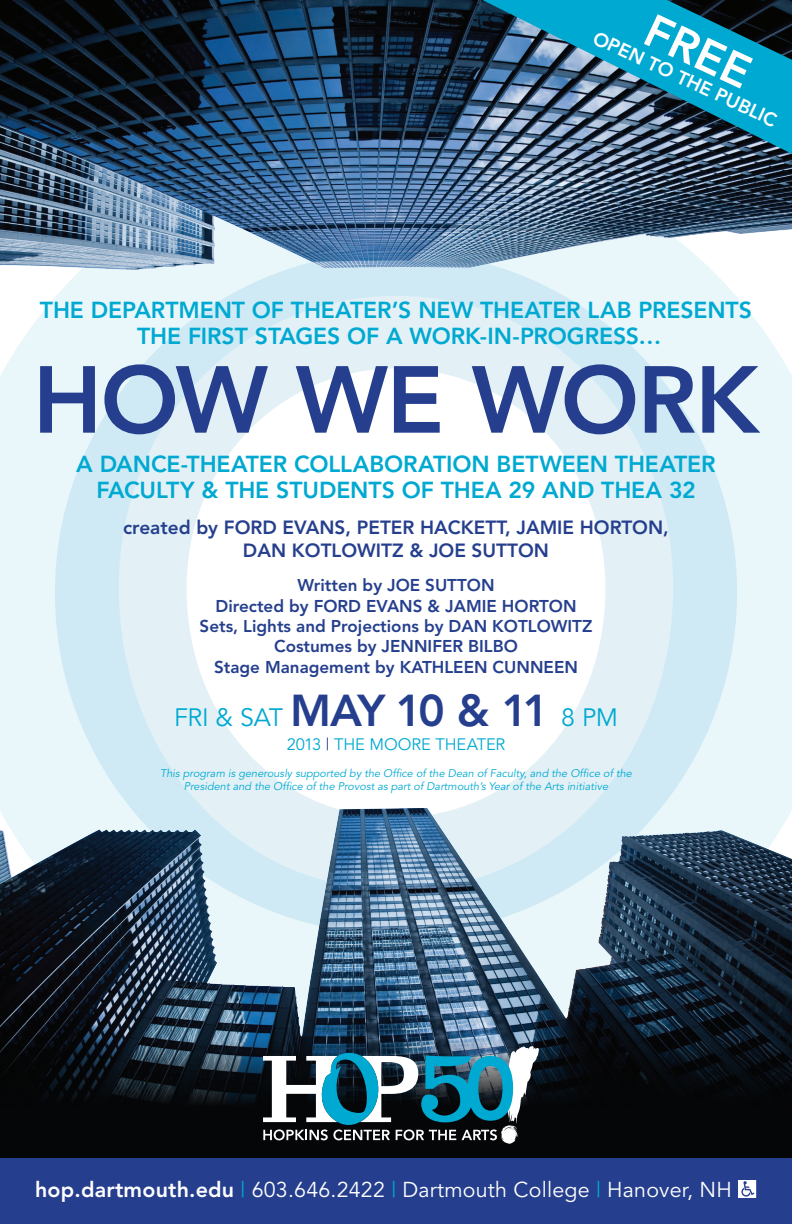
<style>
.page{position:relative;width:792px;height:1224px;background:#fff}
.page>*{position:absolute;margin:0;border:0;box-sizing:border-box;transform-origin:0 0}
.t1{font:800 94px "Avenir";letter-spacing:-.02em;color:#253f8e}
.t2{font:800 46px "Avenir";color:#fff}
.t3{font:25px "Avenir";letter-spacing:-.02em;color:#00a9d1}
.t4{font:800 23px/26px "Avenir";letter-spacing:-.005em;color:#00a9d1;text-align:center}
.t5{font:21.4px "Avenir";letter-spacing:.01em;color:#fff}
.t6{font:800 19px/22.8px "Avenir";color:#253f8e;text-align:center}
.t7{font:800 19px "Avenir";color:#fff}
.t8{font:800 17px/20.4px "Avenir";color:#253f8e;text-align:center}
.t9{font:16.5px "Avenir";letter-spacing:-.01em;color:#00a9d1}
.t10{font:italic 11px/13.2px "Avenir";color:#00a9d1;text-align:center}
.s1{font-weight:800;font-size:44.3px;color:#253f8e}
.s2{color:#253f8e}
.s3{font-weight:800}
.s4{color:#00a9d1}
</style>
<div class="page">
<div style="left:0;top:355px;width:792px;height:413px;background:#e9f7fb"></div>
<svg style="left:55px;top:355px;width:682px;height:413px"></svg>
<img style="left:0;top:0;width:792px;height:355px">
<img style="left:0;top:768px;width:792px;height:244px">
<svg style="left:482px;top:0;width:310px;height:154px;background:#287996"></svg>
<svg style="left:0;top:1012px;width:792px;height:146px;background:#0e161e"></svg>
<svg style="left:263px;top:1046px;width:276px;height:98px"></svg>
<div style="left:0;top:1158px;width:792px;height:66px;background:#253f8e"></div>
<img style="left:739px;top:1180px;width:17px;height:17px">
<p class="t2" style="left:659px;top:3px;width:113px;rotate:25deg">FREE</p>
<p class="t7" style="left:599px;top:26px;width:202px;rotate:25deg">OPEN TO THE PUBLIC</p>
<p class="t4" style="left:40px;top:297px;width:714px">THE DEPARTMENT OF THEATER’S NEW THEATER LAB PRESENTS</p>
<p class="t4" style="left:137px;top:323px;width:526px">THE FIRST STAGES OF A WORK-IN-PROGRESS…</p>
<p class="t1" style="left:33px;top:344px;width:728px">HOW WE WORK</p>
<p class="t4" style="left:76px;top:451px;width:641px">A DANCE-THEATER COLLABORATION BETWEEN THEATER<br>FACULTY &amp; THE STUDENTS OF THEA 29 AND THEA 32</p>
<p class="t6" style="left:123px;top:516px;width:547px">created by FORD EVANS, PETER HACKETT, JAMIE HORTON,<br>DAN KOTLOWITZ &amp; JOE SUTTON</p>
<p class="t8" style="left:200px;top:575px;width:394px">Written by JOE SUTTON<br>Directed by FORD EVANS &amp; JAMIE HORTON Sets, Lights and Projections by DAN KOTLOWITZ Costumes by JENNIFER BILBO<br>Stage Management by KATHLEEN CUNNEEN</p>
<p class="t3" style="left:174px;top:703px;width:445px">FRI &amp; SAT <span class="s1">MAY 10 &amp; 11</span> 8 PM</p>
<p class="t9" style="left:287px;top:735px;width:220px">2013 <span class="s2">|</span> THE MOORE THEATER</p>
<p class="t10" style="left:160px;top:767px;width:473px">This program is generously supported by the Office of the Dean of Faculty, and the Office of the<br>President and the Office of the Provost as part of Dartmouth’s Year of the Arts initiative</p>
<p class="t5" style="left:35px;top:1177px;width:698px"><span class="s3">hop.dartmouth.edu</span> <span class="s4">|</span> 603.646.2422 <span class="s4">|</span> Dartmouth College <span class="s4">|</span> Hanover, NH</p>
</div>
